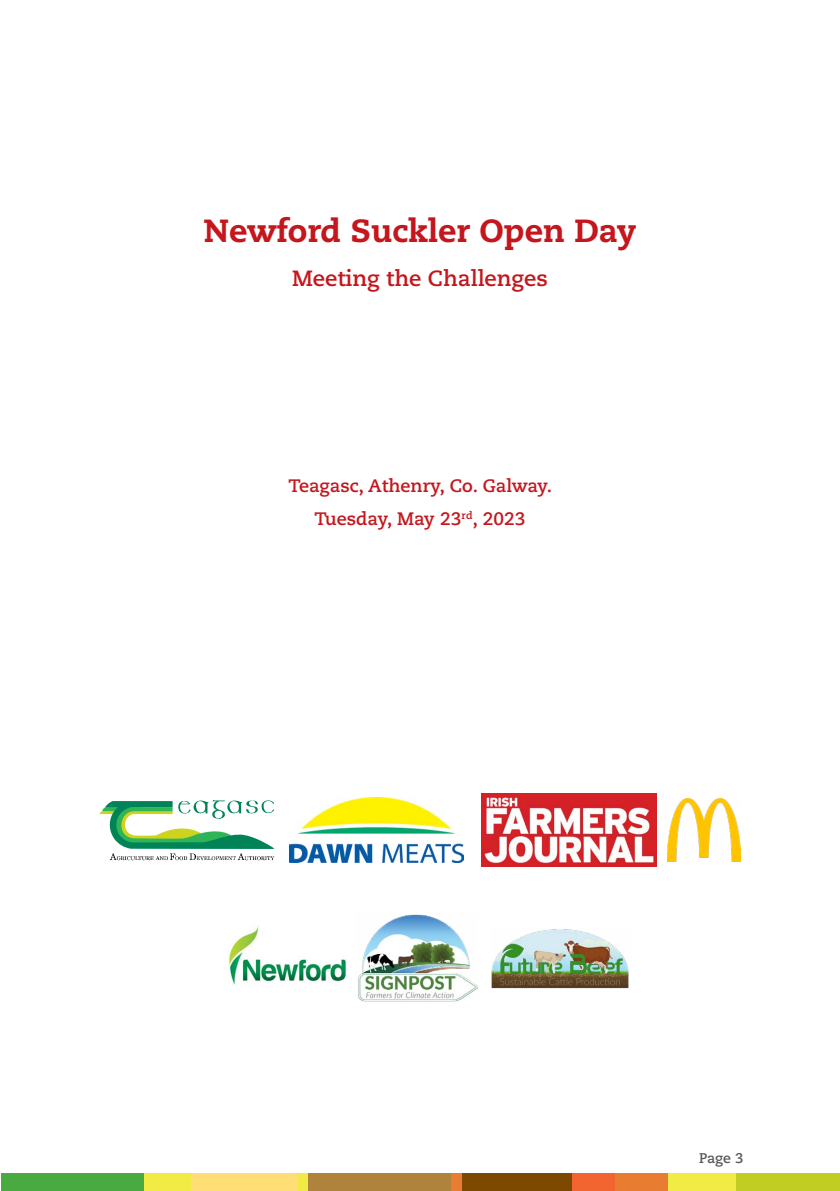
<style>
.page{position:relative;width:840px;height:1191px;background:#fff}
.page>*{position:absolute;margin:0;border:0;box-sizing:border-box;transform-origin:0 0}
.Heading__H1__intro_p{font:800 32px "Caecilia LT Std";color:#c4161c}
.body_text__P{font:700 22px "Caecilia LT Std";color:#c4161c}
.body_text__P-2{font:700 18px "Caecilia LT Std";color:#c4161c}
.t1{font:700 14px "Caecilia LT Std";color:#58585a}
</style>
<div class="page">
<div style="left:1px;top:1173px;width:143px;height:18px;background:#49aa42"></div>
<div style="left:190px;top:1173px;width:107px;height:18px;background:#ffde75"></div>
<div style="left:144px;top:1173px;width:46px;height:18px;background:#f2eb46"></div>
<div style="left:307px;top:1173px;width:144px;height:18px;background:#af833b"></div>
<div style="left:297px;top:1173px;width:10px;height:18px;background:#f2eb46"></div>
<div style="left:461px;top:1173px;width:111px;height:18px;background:#7d4800"></div>
<div style="left:451px;top:1173px;width:10px;height:18px;background:#e87c30"></div>
<div style="left:614px;top:1173px;width:53px;height:18px;background:#e87c30"></div>
<div style="left:572px;top:1173px;width:42px;height:18px;background:#f26531"></div>
<div style="left:735px;top:1173px;width:104px;height:18px;background:#c2cd23"></div>
<div style="left:667px;top:1173px;width:68px;height:18px;background:#f2eb46"></div>
<img style="left:667px;top:798px;width:72px;height:63px">
<img style="left:481px;top:793px;width:175px;height:73px">
<img style="left:289px;top:797px;width:174px;height:65px">
<svg style="left:100px;top:799px;width:174px;height:61px"></svg>
<img style="left:491px;top:929px;width:138px;height:59px">
<img style="left:358px;top:914px;width:119px;height:87px">
<img style="left:228px;top:924px;width:118px;height:61px">
<h1 class="Heading__H1__intro_p" style="left:203px;top:211px;width:434px">Newford Suckler Open Day</h1>
<p class="body_text__P" style="left:292px;top:265px;width:257px">Meeting the Challenges</p>
<p class="body_text__P-2" style="left:288px;top:475px;width:265px">Teagasc, Athenry, Co. Galway.</p>
<p class="body_text__P-2" style="left:314px;top:508px;width:212px">Tuesday, May 23<sup>rd</sup>, 2023</p>
<p class="t1" style="left:699px;top:1149px;width:46px">Page 3</p>
</div>
